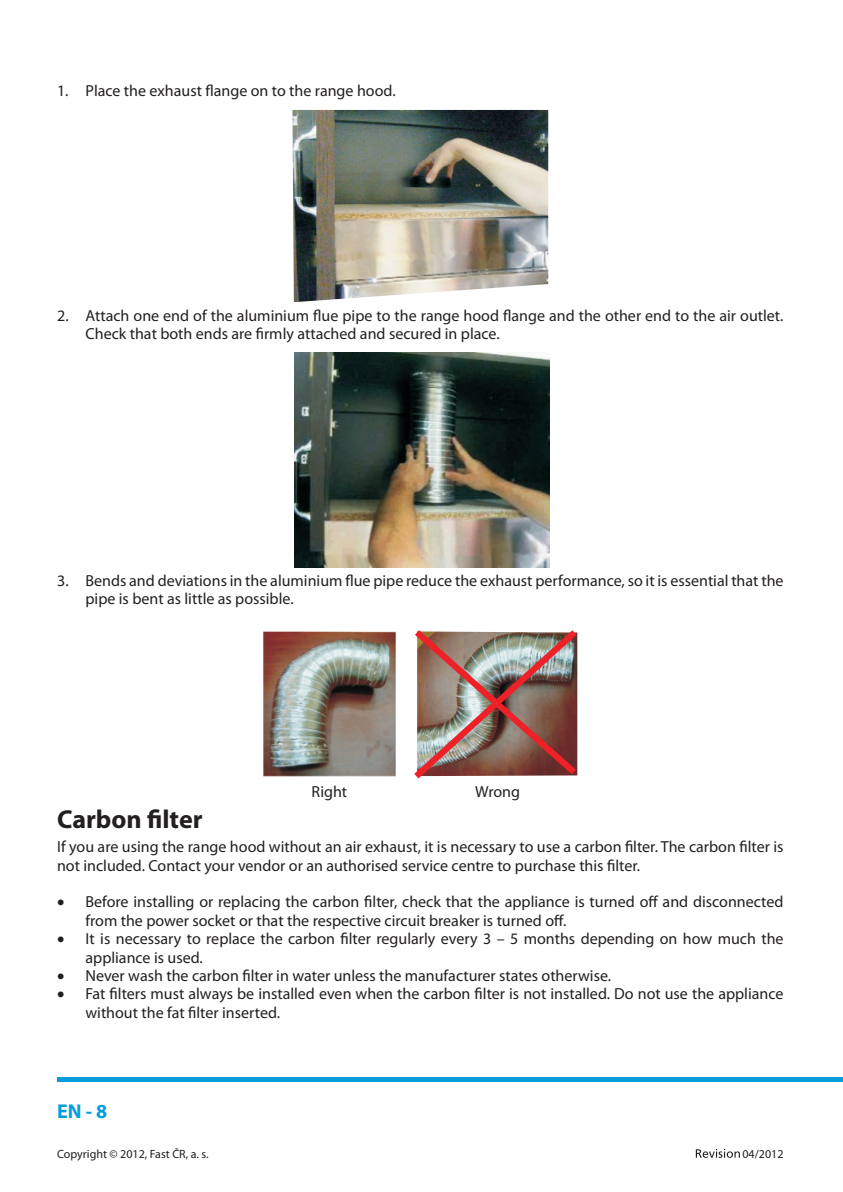
<style>
.page{position:relative;width:843px;height:1192px;background:#fff}
.page>*{position:absolute;margin:0;border:0;box-sizing:border-box;transform-origin:0 0}
.t1{font:700 26px "Myriad Pro";color:#231f20}
.t2{font:700 20px "Myriad Pro";color:#069ddc}
.t3{font:16px/18.4px "Myriad Pro";color:#231f20}
.t4{font:12px "Myriad Pro";color:#231f20}
</style>
<div class="page">
<div style="left:57px;top:1076px;width:785px;height:5px;background:#069ddc"></div>
<svg style="left:695px;top:1148px;width:44px;height:9px"></svg>
<img style="left:292px;top:110px;width:256px;height:191px">
<img style="left:294px;top:353px;width:255px;height:214px">
<img style="left:263px;top:631px;width:132px;height:145px">
<img style="left:414px;top:630px;width:164px;height:149px">
<p class="t3" style="left:57px;top:83px;width:340px">1. Place the exhaust flange on to the range hood.</p>
<p class="t3" style="left:85px;top:307px;width:699px;text-indent:-28px">2. Attach one end of the aluminium flue pipe to the range hood flange and the other end to the air outlet.<br>Check that both ends are firmly attached and secured in place.</p>
<p class="t3" style="left:85px;top:572px;width:699px;text-indent:-28px">3. Bends and deviations in the aluminium flue pipe reduce the exhaust performance, so it is essential that the pipe is bent as little as possible.</p>
<p class="t3" style="left:311px;top:783px;width:37px">Right</p>
<p class="t3" style="left:475px;top:783px;width:46px">Wrong</p>
<h1 class="t1" style="left:57px;top:809px;width:147px">Carbon filter</h1>
<p class="t3" style="left:57px;top:838px;width:727px">If you are using the range hood without an air exhaust, it is necessary to use a carbon filter. The carbon filter is not included. Contact your vendor or an authorised service centre to purchase this filter.</p>
<p class="t3" style="left:85px;top:894px;width:699px;text-indent:-28px">• Before installing or replacing the carbon filter, check that the appliance is turned off and disconnected from the power socket or that the respective circuit breaker is turned off.</p>
<p class="t3" style="left:85px;top:930px;width:699px;text-indent:-28px">• It is necessary to replace the carbon filter regularly every 3 – 5 months depending on how much the appliance is used.</p>
<p class="t3" style="left:57px;top:967px;width:555px">• Never wash the carbon filter in water unless the manufacturer states otherwise.</p>
<p class="t3" style="left:85px;top:986px;width:699px;text-indent:-28px">• Fat filters must always be installed even when the carbon filter is not installed. Do not use the appliance without the fat filter inserted.</p>
<p class="t2" style="left:57px;top:1103px;width:52px">EN - 8</p>
<p class="t4" style="left:57px;top:1148px;width:153px">Copyright © 2012, Fast ČR, a. s.</p>
<p class="t4" style="left:742px;top:1148px;width:43px">04/2012</p>
</div>
